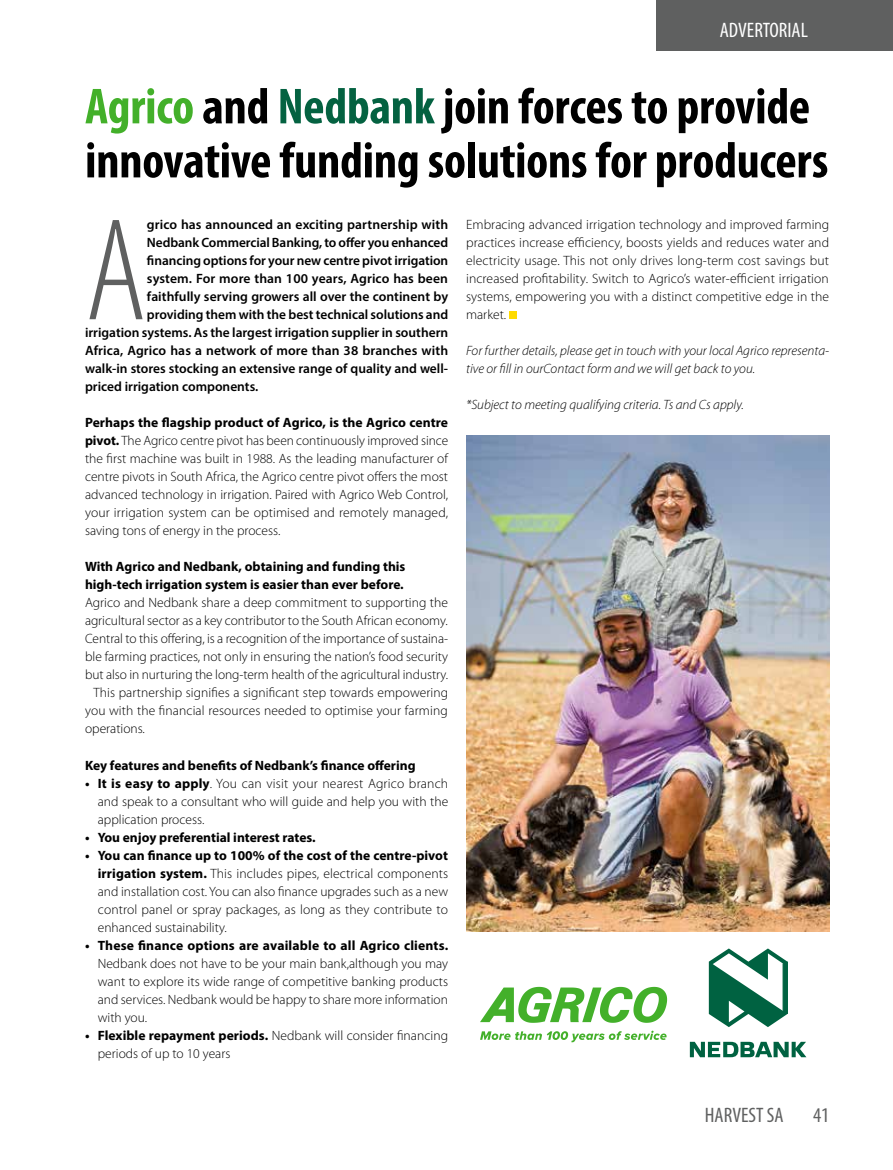
<style>
.page{position:relative;width:893px;height:1170px;background:#fff}
.page>*{position:absolute;margin:0;border:0;box-sizing:border-box;transform-origin:0 0}
.t1{font:300 condensed 147px "Myriad Pro";color:#5f6060}
.t2{font:700 condensed 51px/54px "Myriad Pro";letter-spacing:-.005em;color:#000}
.t3{font:condensed 21px "Myriad Pro";color:#fff}
.t4{font:condensed 21px "Myriad Pro";color:#5f6060}
.t5{font:300 13.5px/18px "Myriad Pro";color:#000;text-align:justify}
.t6{font:600 13.5px "Myriad Pro";color:#000}
.t7{font:700 13.5px/18px "Myriad Pro";color:#000}
.t8{font:italic 300 13.5px/18px "Myriad Pro";color:#000}
.s1{color:#43b02a}
.s2{color:#046241}
.s3{font-weight:700}
</style>
<div class="page">
<div style="left:657px;top:0;width:236px;height:51px;background:#5f6060"></div>
<div style="left:509px;top:311px;width:8px;height:8px;background:#ffdb00"></div>
<img style="left:466px;top:435px;width:363px;height:496px">
<svg style="left:480px;top:1030px;width:187px;height:12px"></svg>
<svg style="left:480px;top:986px;width:187px;height:36px"></svg>
<svg style="left:690px;top:1041px;width:116px;height:16px"></svg>
<svg style="left:708px;top:948px;width:80px;height:79px"></svg>
<h3 class="t3" style="left:720px;top:17px;width:90px">ADVERTORIAL</h3>
<h2 class="t2" style="left:85px;top:78px;width:745px"><span class="s1">Agrico</span> and <span class="s2">Nedbank</span> join forces to provide innovative funding solutions for producers</h2>
<h1 class="t1" style="left:85px;top:192px;width:63px">A</h1>
<p class="t6" style="left:147px;top:216px;width:303px">grico has announced an exciting partnership with</p>
<p class="t5" style="left:466px;top:216px;width:365px">Embracing advanced irrigation technology and improved farming practices increase efficiency, boosts yields and reduces water and electricity usage. This not only drives long-term cost savings but increased profitability. Switch to Agrico’s water-efficient irrigation systems, empowering you with a distinct competitive edge in the market.</p>
<p class="t8" style="left:466px;top:342px;width:365px">For further details, please get in touch with your local Agrico representa&shy;tive or fill in ourContact form and we will get back to you.</p>
<p class="t8" style="left:466px;top:396px;width:279px">*Subject to meeting qualifying criteria. Ts and Cs apply.</p>
<p class="t6" style="left:147px;top:234px;width:303px">Nedbank Commercial Banking, to offer you enhanced</p>
<p class="t6" style="left:147px;top:252px;width:303px">financing options for your new centre pivot irrigation</p>
<p class="t6" style="left:147px;top:270px;width:303px">system. For more than 100 years, Agrico has been</p>
<p class="t6" style="left:147px;top:288px;width:303px">faithfully serving growers all over the continent by</p>
<p class="t6" style="left:147px;top:306px;width:303px">providing them with the best technical solutions and</p>
<p class="t6" style="left:85px;top:324px;width:365px">irrigation systems. As the largest irrigation supplier in southern</p>
<p class="t6" style="left:85px;top:342px;width:365px">Africa, Agrico has a network of more than 38 branches with</p>
<p class="t6" style="left:85px;top:360px;width:365px">walk-in stores stocking an extensive range of quality and well-</p>
<p class="t6" style="left:85px;top:378px;width:175px">priced irrigation components.</p>
<p class="t5" style="left:85px;top:414px;width:365px"><span class="s3">Perhaps the flagship product of Agrico, is the Agrico centre pivot.</span> The Agrico centre pivot has been continuously improved since the first machine was built in 1988. As the leading manufacturer of centre pivots in South Africa, the Agrico centre pivot offers the most advanced technology in irrigation. Paired with Agrico Web Control, your irrigation system can be optimised and remotely managed, saving tons of energy in the process.</p>
<p class="t7" style="left:85px;top:557px;width:322px">With Agrico and Nedbank, obtaining and funding this high-tech irrigation system is easier than ever before.</p>
<p class="t5" style="left:85px;top:594px;width:365px">Agrico and Nedbank share a deep commitment to supporting the</p>
<p class="t5" style="left:85px;top:612px;width:364px">agricultural sector as a key contributor to the South African economy.</p>
<p class="t5" style="left:85px;top:630px;width:365px">Central to this offering, is a recognition of the importance of sustaina-</p>
<p class="t5" style="left:85px;top:648px;width:365px">ble farming practices, not only in ensuring the nation’s food security</p>
<p class="t5" style="left:85px;top:666px;width:365px">but also in nurturing the long-term health of the agricultural industry.</p>
<p class="t5" style="left:94px;top:684px;width:356px">This partnership signifies a significant step towards empowering</p>
<p class="t5" style="left:85px;top:702px;width:364px">you with the financial resources needed to optimise your farming</p>
<p class="t5" style="left:85px;top:720px;width:61px">operations.</p>
<p class="t7" style="left:85px;top:755px;width:332px">Key features and benefits of Nedbank’s finance offering</p>
<p class="t5" style="left:98px;top:774px;width:352px;text-indent:-13px"><span class="s3">• It is easy to apply</span>. You can visit your nearest Agrico branch and speak to a consultant who will guide and help you with the application process.</p>
<p class="t7" style="left:85px;top:827px;width:232px">• You enjoy preferential interest rates.</p>
<p class="t5" style="left:98px;top:846px;width:352px;text-indent:-13px"><span class="s3">• You can finance up to 100% of the cost of the centre-pivot irrigation system.</span> This includes pipes, electrical components and installation cost. You can also finance upgrades such as a new control panel or spray packages, as long as they contribute to enhanced sustainability.</p>
<p class="t7" style="left:85px;top:935px;width:365px">• These finance options are available to all Agrico clients.</p>
<p class="t5" style="left:98px;top:954px;width:352px">Nedbank does not have to be your main bank,although you may want to explore its wide range of competitive banking products and services. Nedbank would be happy to share more information with you.</p>
<p class="t5" style="left:98px;top:1026px;width:352px;text-indent:-13px"><span class="s3">• Flexible repayment periods.</span> Nedbank will consider financing periods of up to 10 years</p>
<h3 class="t4" style="left:705px;top:1102px;width:80px">HARVEST SA</h3>
<h3 class="t4" style="left:813px;top:1102px;width:18px">41</h3>
</div>
